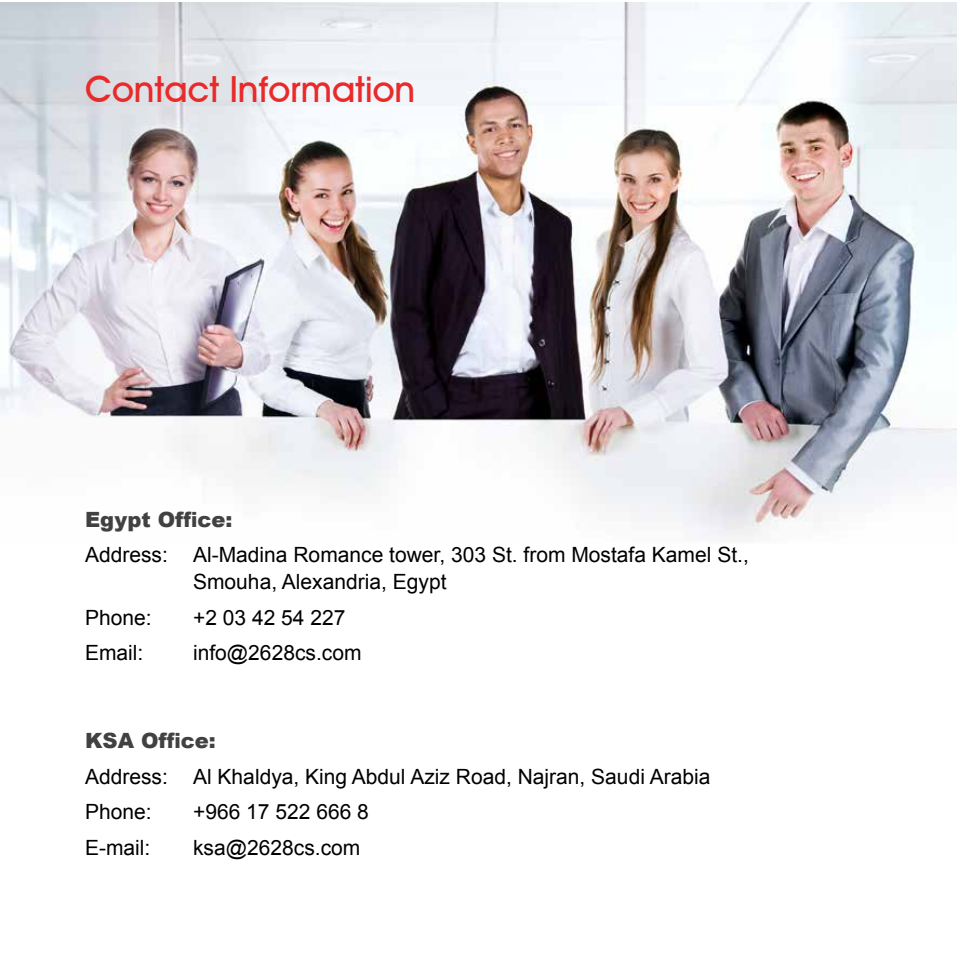
<style>
.page{position:relative;width:957px;height:957px;background:#fff}
.page>*{position:absolute;margin:0;border:0;box-sizing:border-box;transform-origin:0 0}
.t1{font:500 36px "Avant Garde IT Cby BT";color:#e92a2a}
.t2{font:21px/27px "Arial";color:#000}
.t3{font:900 21px "Arial";color:#414141}
</style>
<div class="page">
<img style="left:0;top:2px;width:957px;height:537px">
<h1 class="t1" style="left:85px;top:67px;width:332px">Contact Information</h1>
<p class="t3" style="left:85px;top:504px;width:149px">Egypt Office:</p>
<p class="t2" style="left:193px;top:541px;width:557px;text-indent:-108px">Address: Al-Madina Romance tower, 303 St. from Mostafa Kamel St.,<br>Smouha, Alexandria, Egypt</p>
<p class="t2" style="left:85px;top:604px;width:68px">Phone:</p>
<p class="t2" style="left:193px;top:604px;width:154px">+2 03 42 54 227</p>
<p class="t2" style="left:85px;top:639px;width:60px">Email:</p>
<p class="t2" style="left:193px;top:639px;width:170px">info@2628cs.com</p>
<p class="t3" style="left:85px;top:725px;width:132px">KSA Office:</p>
<p class="t2" style="left:85px;top:758px;width:627px;line-height:35.5px">Address: Al Khaldya, King Abdul Aziz Road, Najran, Saudi Arabia<br>Phone:</p>
<p class="t2" style="left:193px;top:798px;width:177px">+966 17 522 666 8</p>
<p class="t2" style="left:85px;top:834px;width:67px">E-mail:</p>
<p class="t2" style="left:193px;top:834px;width:169px">ksa@2628cs.com</p>
</div>
